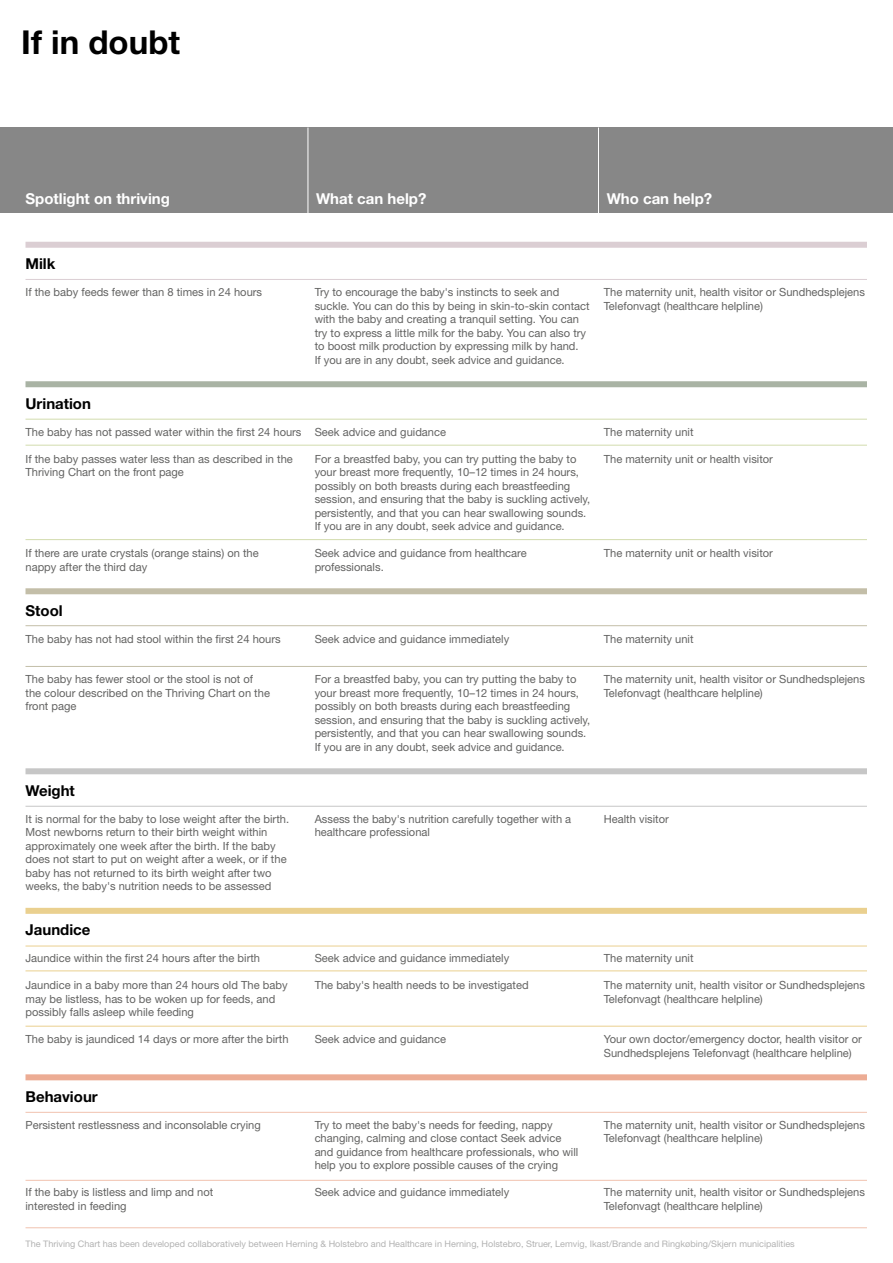
<style>
.page{position:relative;width:893px;height:1263px;background:#fff}
.page>*{position:absolute;margin:0;border:0;box-sizing:border-box;transform-origin:0 0}
.t1{font:700 33px "Helvetica Neue";color:#000}
.t2{font:700 15px "Helvetica Neue";color:#fff}
.t3{font:700 15px "Helvetica Neue";color:#000}
.t4{font:11.25px/13.5px "Helvetica Neue";color:#636362}
.t5{font:9px "Helvetica Neue";color:#b2b2b2}
</style>
<div class="page">
<div style="left:0;top:128px;width:893px;height:85px;background:#878787"></div>
<div style="left:26px;top:242px;width:854px;height:6px;background:#dbced3"></div>
<div style="left:26px;top:381px;width:854px;height:6px;background:#a9b3a4"></div>
<div style="left:26px;top:588px;width:854px;height:6px;background:#c3bea8"></div>
<div style="left:26px;top:768px;width:854px;height:6px;background:#c6c6c6"></div>
<div style="left:26px;top:908px;width:854px;height:6px;background:#ead08f"></div>
<div style="left:26px;top:1074px;width:854px;height:6px;background:#ecac94"></div>
<hr style="left:26px;top:445px;width:850px;height:1px;background:#d2dcad">
<hr style="left:26px;top:419px;width:850px;height:1px;background:#d2dcad">
<hr style="left:26px;top:279px;width:850px;height:1px;background:#dbced3">
<hr style="left:26px;top:539px;width:850px;height:1px;background:#d2dcad">
<hr style="left:26px;top:971px;width:850px;height:1px;background:#ead08f">
<hr style="left:26px;top:946px;width:850px;height:1px;background:#ead08f">
<hr style="left:26px;top:806px;width:850px;height:1px;background:#c6c6c6">
<hr style="left:26px;top:666px;width:850px;height:1px;background:#c3bea8">
<hr style="left:26px;top:625px;width:850px;height:1px;background:#c3bea8">
<hr style="left:26px;top:1026px;width:850px;height:1px;background:#ead08f">
<hr style="left:26px;top:1180px;width:850px;height:1px;background:#f1c2af">
<hr style="left:26px;top:1227px;width:850px;height:1px;background:#f1c2af">
<hr style="left:26px;top:1112px;width:850px;height:1px;background:#f1c2af">
<hr style="left:598px;top:128px;width:1px;height:110px;background:#fff">
<hr style="left:308px;top:128px;width:1px;height:110px;background:#fff">
<div style="left:867px;top:233px;width:26px;height:1007px;background:#fff"></div>
<h1 class="t1" style="left:21px;top:22px;width:160px">If in doubt</h1>
<h2 class="t2" style="left:26px;top:189px;width:146px">Spotlight on thriving</h2>
<h2 class="t2" style="left:316px;top:189px;width:112px">What can help?</h2>
<h2 class="t2" style="left:607px;top:189px;width:107px">Who can help?</h2>
<h2 class="t3" style="left:26px;top:254px;width:31px">Milk</h2>
<p class="t4" style="left:26px;top:285px;width:238px">If the baby feeds fewer than 8 times in 24 hours</p>
<p class="t4" style="left:315px;top:285px;width:277px">Try to encourage the baby's instincts to seek and suckle. You can do this by being in skin-to-skin contact with the baby and creating a tranquil setting. You can try to express a little milk for the baby. You can also try to boost milk production by expressing milk by hand.<br>If you are in any doubt, seek advice and guidance.</p>
<p class="t4" style="left:604px;top:285px;width:263px">The maternity unit, health visitor or Sundhedsplejens<br>Telefonvagt (healthcare helpline)</p>
<h2 class="t3" style="left:26px;top:394px;width:67px">Urination</h2>
<p class="t4" style="left:26px;top:425px;width:278px">The baby has not passed water within the first 24 hours</p>
<p class="t4" style="left:26px;top:452px;width:269px">If the baby passes water less than as described in the<br>Thriving Chart on the front page</p>
<p class="t4" style="left:315px;top:425px;width:133px">Seek advice and guidance</p>
<p class="t4" style="left:315px;top:452px;width:277px">For a breastfed baby, you can try putting the baby to your breast more frequently, 10–12 times in 24 hours, possibly on both breasts during each breastfeeding session, and ensuring that the baby is suckling actively, persistently, and that you can hear swallowing sounds.<br>If you are in any doubt, seek advice and guidance.</p>
<p class="t4" style="left:315px;top:546px;width:214px">Seek advice and guidance from healthcare professionals.</p>
<p class="t4" style="left:604px;top:425px;width:91px">The maternity unit</p>
<p class="t4" style="left:604px;top:452px;width:171px">The maternity unit or health visitor</p>
<p class="t4" style="left:26px;top:546px;width:235px">If there are urate crystals (orange stains) on the nappy after the third day</p>
<p class="t4" style="left:604px;top:546px;width:171px">The maternity unit or health visitor</p>
<h2 class="t3" style="left:26px;top:601px;width:39px">Stool</h2>
<p class="t4" style="left:26px;top:632px;width:257px">The baby has not had stool within the first 24 hours</p>
<p class="t4" style="left:26px;top:672px;width:246px">The baby has fewer stool or the stool is not of the colour described on the Thriving Chart on the front page</p>
<p class="t4" style="left:315px;top:632px;width:196px">Seek advice and guidance immediately</p>
<p class="t4" style="left:315px;top:672px;width:277px">For a breastfed baby, you can try putting the baby to your breast more frequently, 10–12 times in 24 hours, possibly on both breasts during each breastfeeding session, and ensuring that the baby is suckling actively, persistently, and that you can hear swallowing sounds.<br>If you are in any doubt, seek advice and guidance.</p>
<p class="t4" style="left:604px;top:632px;width:91px">The maternity unit</p>
<p class="t4" style="left:604px;top:672px;width:263px">The maternity unit, health visitor or Sundhedsplejens<br>Telefonvagt (healthcare helpline)</p>
<h2 class="t3" style="left:26px;top:781px;width:51px">Weight</h2>
<p class="t4" style="left:26px;top:812px;width:265px">It is normal for the baby to lose weight after the birth.<br>Most newborns return to their birth weight within approximately one week after the birth. If the baby does not start to put on weight after a week, or if the baby has not returned to its birth weight after two weeks, the baby's nutrition needs to be assessed</p>
<p class="t4" style="left:315px;top:812px;width:258px">Assess the baby's nutrition carefully together with a healthcare professional</p>
<p class="t4" style="left:604px;top:812px;width:66px">Health visitor</p>
<h2 class="t3" style="left:26px;top:920px;width:66px">Jaundice</h2>
<p class="t4" style="left:26px;top:951px;width:236px">Jaundice within the first 24 hours after the birth</p>
<p class="t4" style="left:26px;top:978px;width:264px">Jaundice in a baby more than 24 hours old The baby may be listless, has to be woken up for feeds, and possibly falls asleep while feeding</p>
<p class="t4" style="left:26px;top:1032px;width:265px">The baby is jaundiced 14 days or more after the birth</p>
<p class="t4" style="left:315px;top:951px;width:196px">Seek advice and guidance immediately</p>
<p class="t4" style="left:315px;top:978px;width:215px">The baby's health needs to be investigated</p>
<p class="t4" style="left:604px;top:951px;width:91px">The maternity unit</p>
<p class="t4" style="left:604px;top:978px;width:263px">The maternity unit, health visitor or Sundhedsplejens<br>Telefonvagt (healthcare helpline)</p>
<p class="t4" style="left:604px;top:1032px;width:259px">Your own doctor/emergency doctor, health visitor or<br>Sundhedsplejens Telefonvagt (healthcare helpline)</p>
<p class="t4" style="left:315px;top:1032px;width:133px">Seek advice and guidance</p>
<h2 class="t3" style="left:26px;top:1087px;width:74px">Behaviour</h2>
<p class="t4" style="left:26px;top:1118px;width:237px">Persistent restlessness and inconsolable crying</p>
<p class="t4" style="left:604px;top:1118px;width:263px">The maternity unit, health visitor or Sundhedsplejens<br>Telefonvagt (healthcare helpline)</p>
<p class="t4" style="left:315px;top:1118px;width:265px">Try to meet the baby's needs for feeding, nappy changing, calming and close contact Seek advice and guidance from healthcare professionals, who will help you to explore possible causes of the crying</p>
<p class="t4" style="left:315px;top:1185px;width:196px">Seek advice and guidance immediately</p>
<p class="t4" style="left:604px;top:1185px;width:263px">The maternity unit, health visitor or Sundhedsplejens<br>Telefonvagt (healthcare helpline)</p>
<p class="t5" style="left:26px;top:1239px;width:771px">The Thriving Chart has been developed collaboratively between Herning &amp; Holstebro and Healthcare in Herning, Holstebro, Struer, Lemvig, Ikast/Brande and Ringkøbing/Skjern municipalities</p>
<p class="t4" style="left:26px;top:1185px;width:189px">If the baby is listless and limp and not interested in feeding</p>
</div>
